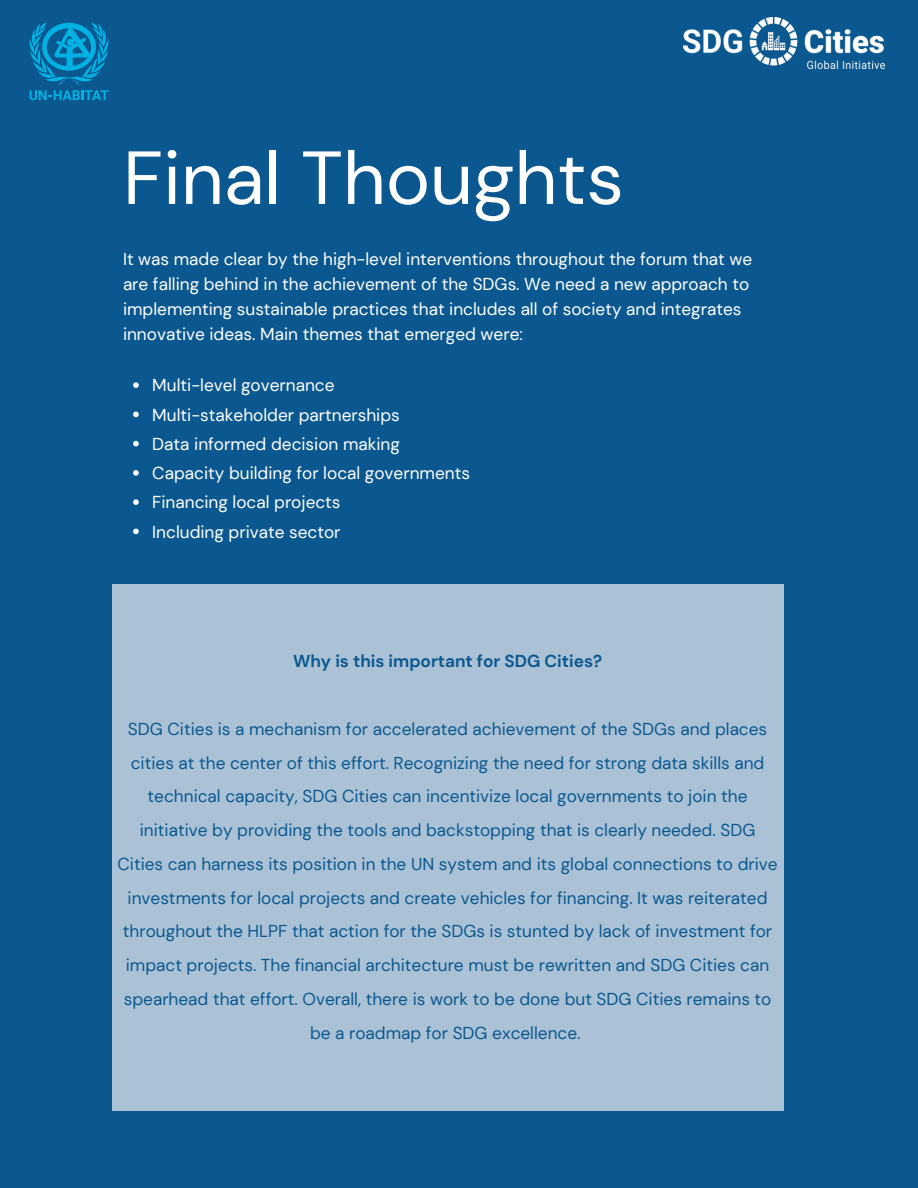
<style>
.page{position:relative;width:918px;height:1188px;background:#0a588f}
.page>*{position:absolute;margin:0;border:0;box-sizing:border-box;transform-origin:0 0}
.t1{font:75px "DM Sans";color:#fff}
.t2{font:17.25px/33.8px "DM Sans";color:#0a588f;text-align:center}
.t3{font:17.25px/24.8px "DM Sans";color:#fff}
.t4{font:700 17.25px "DM Sans";color:#0a588f}
</style>
<div class="page">
<svg style="left:29px;top:22px;width:80px;height:78px"></svg>
<img style="left:683px;top:18px;width:202px;height:50px">
<svg style="left:133px;top:382px;width:6px;height:6px"></svg>
<svg style="left:133px;top:412px;width:6px;height:5px"></svg>
<svg style="left:133px;top:441px;width:6px;height:5px"></svg>
<svg style="left:133px;top:470px;width:6px;height:6px"></svg>
<svg style="left:133px;top:499px;width:6px;height:6px"></svg>
<svg style="left:133px;top:529px;width:6px;height:5px"></svg>
<div style="left:112px;top:584px;width:671px;height:526px;background:#abc2d6"></div>
<p class="t1" style="left:123px;top:130px;width:502px">Final Thoughts</p>
<p class="t3" style="left:123px;top:247px;width:631px">It was made clear by the high-level interventions throughout the forum that we are falling behind in the achievement of the SDGs. We need a new approach to implementing sustainable practices that includes all of society and integrates innovative ideas. Main themes that emerged were:</p>
<p class="t3" style="left:152px;top:373px;width:184px">Multi-level governance</p>
<p class="t3" style="left:152px;top:402px;width:249px">Multi-stakeholder partnerships</p>
<p class="t3" style="left:152px;top:432px;width:249px">Data informed decision making</p>
<p class="t3" style="left:152px;top:461px;width:319px">Capacity building for local governments</p>
<p class="t3" style="left:152px;top:490px;width:190px">Financing local projects</p>
<p class="t3" style="left:152px;top:519px;width:190px">Including private sector</p>
<p class="t4" style="left:293px;top:650px;width:311px">Why is this important for SDG Cities?</p>
<p class="t2" style="left:117px;top:712px;width:662px">SDG Cities is a mechanism for accelerated achievement of the SDGs and places cities at the center of this effort. Recognizing the need for strong data skills and technical capacity, SDG Cities can incentivize local governments to join the initiative by providing the tools and backstopping that is clearly needed. SDG Cities can harness its position in the UN system and its global connections to drive investments for local projects and create vehicles for financing. It was reiterated throughout the HLPF that action for the SDGs is stunted by lack of investment for impact projects. The financial architecture must be rewritten and SDG Cities can spearhead that effort. Overall, there is work to be done but SDG Cities remains to be a roadmap for SDG excellence.</p>
</div>
